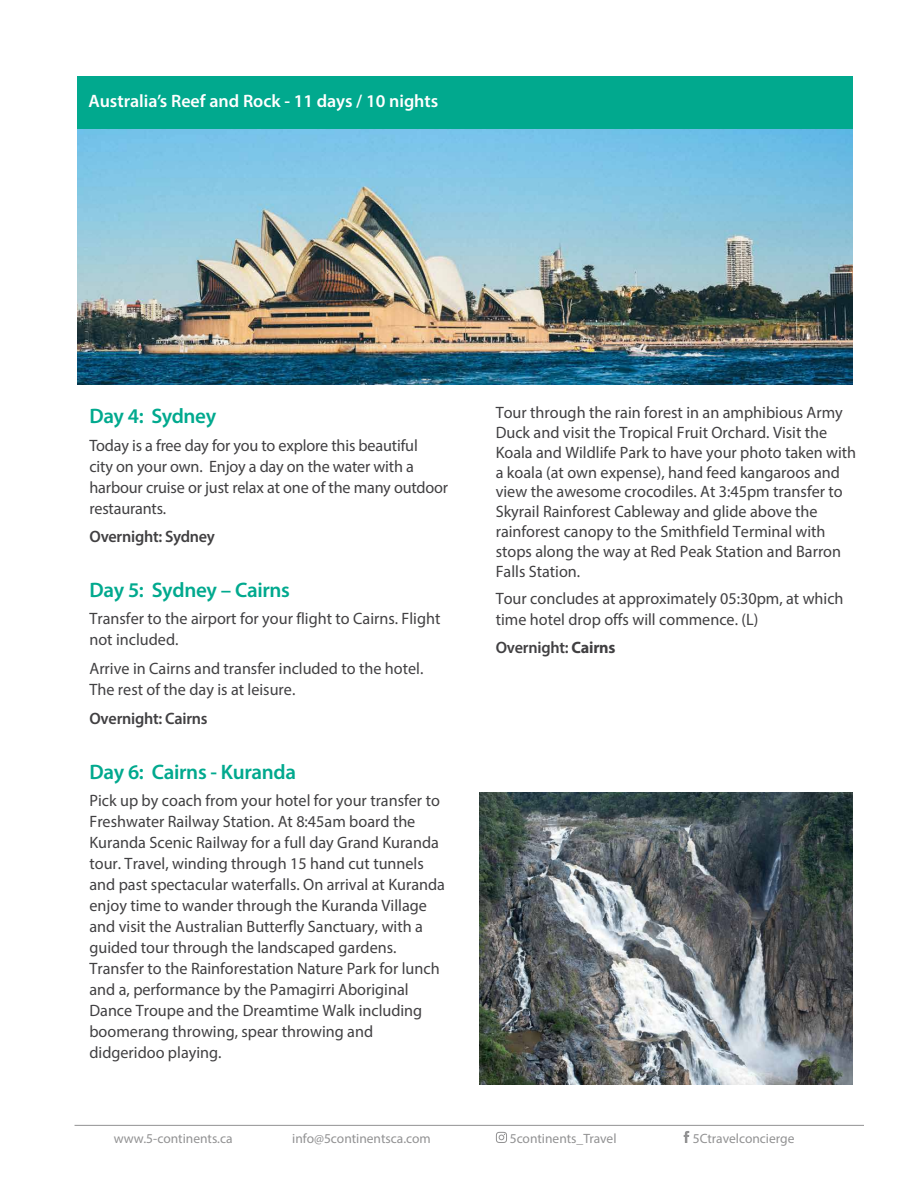
<style>
.page{position:relative;width:918px;height:1188px;background:#fff}
.page>*{position:absolute;margin:0;border:0;box-sizing:border-box;transform-origin:0 0}
.t1{font:600 21px "Myriad Pro";letter-spacing:-.015em;color:#01a98e}
.t2{font:600 18px "Myriad Pro";color:#fff}
.t3{font:16.5px/21px "Myriad Pro";color:#414042}
.t4{font:600 16.5px "Myriad Pro";letter-spacing:-.015em;color:#414042}
.t5{font:13.5px "Myriad Pro";color:#929293}
.s1{font-weight:700}
</style>
<div class="page">
<img style="left:77px;top:128px;width:776px;height:256px">
<div style="left:77px;top:76px;width:776px;height:52px;background:#01a98e"></div>
<svg style="left:496px;top:1132px;width:11px;height:11px"></svg>
<svg style="left:684px;top:1131px;width:5px;height:12px"></svg>
<hr style="left:75px;top:1125px;width:789px;height:1px;background:#929293">
<img style="left:480px;top:793px;width:373px;height:291px">
<p class="t2" style="left:89px;top:90px;width:351px">Australia’s Reef and Rock - 11 days / 10 nights</p>
<p class="t1" style="left:89px;top:403px;width:128px">Day 4: Sydney</p>
<p class="t3" style="left:89px;top:435px;width:360px">Today is a free day for you to explore this beautiful<br>city on your own. Enjoy a day on the water with a harbour cruise or just relax at one of the many outdoor restaurants.</p>
<p class="t4" style="left:89px;top:526px;width:127px">Overnight: Sydney</p>
<p class="t1" style="left:89px;top:577px;width:202px">Day 5: Sydney – Cairns</p>
<p class="t3" style="left:89px;top:608px;width:353px">Transfer to the airport for your flight to Cairns. Flight not included.</p>
<p class="t3" style="left:89px;top:658px;width:335px">Arrive in Cairns and transfer included to the hotel.<br>The rest of the day is at leisure.</p>
<p class="t4" style="left:89px;top:708px;width:120px">Overnight: Cairns</p>
<p class="t1" style="left:89px;top:759px;width:208px">Day 6: Cairns - Kuranda</p>
<p class="t3" style="left:89px;top:790px;width:357px">Pick up by coach from your hotel for your transfer to Freshwater Railway Station. At 8:45am board the Kuranda Scenic Railway for a full day Grand Kuranda tour. Travel, winding through 15 hand cut tunnels and past spectacular waterfalls. On arrival at Kuranda enjoy time to wander through the Kuranda Village and visit the Australian Butterfly Sanctuary, with a guided tour through the landscaped gardens.<br>Transfer to the Rainforestation Nature Park for lunch and a, performance by the Pamagirri Aboriginal Dance Troupe and the Dreamtime Walk including boomerang throwing, spear throwing and didgeridoo playing.</p>
<p class="t3" style="left:496px;top:403px;width:362px;line-height:19.8px">Tour through the rain forest in an amphibious Army Duck and visit the Tropical Fruit Orchard. Visit the Koala and Wildlife Park to have your photo taken with a koala (at own expense), hand feed kangaroos and view the awesome crocodiles. At 3:45pm transfer to Skyrail Rainforest Cableway and glide above the rainforest canopy to the Smithfield Terminal with stops along the way at Red Peak Station and Barron Falls Station.</p>
<p class="t3" style="left:496px;top:588px;width:349px;line-height:20.5px">Tour concludes at approximately 05:30pm, at which time hotel drop offs will commence. (L)</p>
<p class="t4" style="left:496px;top:637px;width:121px">Overnight: <span class="s1">Cairns</span></p>
<p class="t5" style="left:114px;top:1130px;width:120px">www.5-continents.ca</p>
<p class="t5" style="left:292px;top:1130px;width:140px">info@5continentsca.com</p>
<p class="t5" style="left:510px;top:1130px;width:108px">5continents_Travel</p>
<p class="t5" style="left:693px;top:1130px;width:103px">5Ctravelconcierge</p>
</div>
